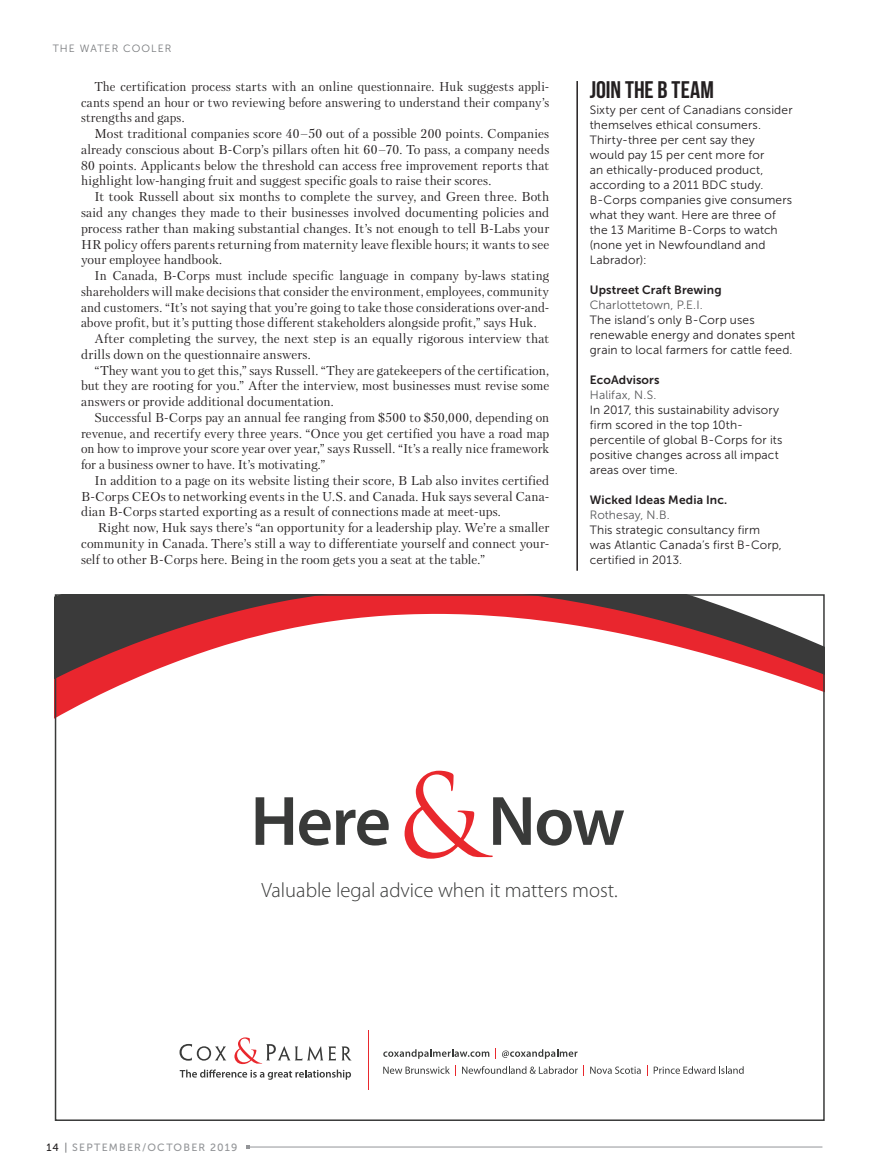
<style>
.page{position:relative;width:878px;height:1175px;background:#fff}
.page>*{position:absolute;margin:0;border:0;box-sizing:border-box;transform-origin:0 0}
.t1{font:600 70.5px "Myriad Pro";letter-spacing:-.02em;color:#393a39}
.t2{font:24px "Bebas Neue";color:#231f20;scale:1.04 1}
.t3{font:300 20.7px "Myriad Pro";color:#393a39}
.t4{font:12.75px/15.8px "Petersburg";letter-spacing:.01em;color:#231f20;text-align:justify}
.t5{font:12px/15px "Museo Sans 300";letter-spacing:.01em;color:#231f20}
.t6{font:12px "Museo Sans 700";letter-spacing:.01em;color:#231f20}
.t7{font:12px "Museo Sans 300";letter-spacing:.01em;color:#57585a}
.t8{font:10.5px "Museo Sans 500";letter-spacing:.115em;color:#939598}
.ABM_Byline{font:10.5px "Museo Sans 300";letter-spacing:.1em;color:#76787b}
.s1{color:#231f20}
.s2{color:#76787b}
</style>
<div class="page">
<hr style="left:247px;top:1146px;width:575px;height:1px;background:#939598">
<svg style="left:383px;top:1049px;width:106px;height:9px"></svg>
<svg style="left:502px;top:1049px;width:75px;height:9px"></svg>
<svg style="left:462px;top:1066px;width:115px;height:7px"></svg>
<svg style="left:590px;top:1066px;width:50px;height:7px"></svg>
<svg style="left:383px;top:1065px;width:73px;height:10px"></svg>
<svg style="left:653px;top:1066px;width:90px;height:7px"></svg>
<hr style="left:368px;top:1030px;width:1px;height:60px;background:#e9282d">
<svg style="left:179px;top:1037px;width:172px;height:42px"></svg>
<svg style="left:58px;top:597px;width:763px;height:262px"></svg>
<svg style="left:404px;top:770px;width:89px;height:88px"></svg>
<hr style="left:576px;top:81px;width:2px;height:490px;background:#231f20">
<p class="ABM_Byline" style="left:53px;top:43px;width:120px">THE WATER COOLER</p>
<p class="t4" style="left:81px;top:78px;width:470px;text-indent:14px">The certification process starts with an online questionnaire. Huk suggests appli&shy;cants spend an hour or two reviewing before answering to understand their company’s strengths and gaps.</p>
<p class="t4" style="left:81px;top:126px;width:470px;text-indent:14px">Most traditional companies score 40–50 out of a possible 200 points. Companies already conscious about B-Corp’s pillars often hit 60–70. To pass, a company needs 80 points. Applicants below the threshold can access free improvement reports that highlight low-hanging fruit and suggest specific goals to raise their scores.</p>
<p class="t4" style="left:81px;top:189px;width:470px;text-indent:14px">It took Russell about six months to complete the survey, and Green three. Both said any changes they made to their businesses involved documenting policies and process rather than making substantial changes. It’s not enough to tell B-Labs your HR policy offers parents returning from maternity leave flexible hours; it wants to see your employee handbook.</p>
<p class="t4" style="left:81px;top:267px;width:469px;text-indent:14px">In Canada, B-Corps must include specific language in company by-laws stating shareholders will make decisions that consider the environment, employees, community and customers. “It’s not saying that you’re going to take those considerations over-and&shy;above profit, but it’s putting those different stakeholders alongside profit,” says Huk.</p>
<p class="t4" style="left:81px;top:330px;width:470px;text-indent:14px">After completing the survey, the next step is an equally rigorous interview that drills down on the questionnaire answers.</p>
<p class="t4" style="left:81px;top:362px;width:469px;text-indent:14px">“They want you to get this,” says Russell. “They are gatekeepers of the certification, but they are rooting for you.” After the interview, most businesses must revise some answers or provide additional documentation.</p>
<p class="t4" style="left:81px;top:409px;width:470px;text-indent:14px">Successful B-Corps pay an annual fee ranging from $500 to $50,000, depending on revenue, and recertify every three years. “Once you get certified you have a road map on how to improve your score year over year,” says Russell. “It’s a really nice framework for a business owner to have. It’s motivating.”</p>
<p class="t4" style="left:81px;top:472px;width:470px;text-indent:14px">In addition to a page on its website listing their score, B Lab also invites certified B-Corps CEOs to networking events in the U.S. and Canada. Huk says several Cana&shy;dian B-Corps started exporting as a result of connections made at meet-ups.</p>
<p class="t4" style="left:81px;top:519px;width:470px;text-indent:17px">Right now, Huk says there’s “an opportunity for a leadership play. We’re a smaller community in Canada. There’s still a way to differentiate yourself and connect your&shy;self to other B-Corps here. Being in the room gets you a seat at the table.”</p>
<p class="t2" style="left:590px;top:76px;width:121px">JOIN THE B TEAM</p>
<p class="t5" style="left:590px;top:102px;width:204px">Sixty per cent of Canadians consider themselves ethical consumers.<br>Thirty-three per cent say they<br>would pay 15 per cent more for<br>an ethically-produced product, according to a 2011 BDC study.<br>B-Corps companies give consumers what they want. Here are three of the 13 Maritime B-Corps to watch (none yet in Newfoundland and<br>Labrador):</p>
<p class="t6" style="left:590px;top:283px;width:133px">Upstreet Craft Brewing</p>
<p class="t7" style="left:590px;top:298px;width:115px">Charlottetown, P.E.I.</p>
<p class="t5" style="left:590px;top:312px;width:207px">The island’s only B-Corp uses renewable energy and donates spent grain to local farmers for cattle feed.</p>
<p class="t6" style="left:590px;top:373px;width:71px">EcoAdvisors</p>
<p class="t7" style="left:590px;top:388px;width:68px">Halifax, N.S.</p>
<p class="t5" style="left:590px;top:402px;width:194px">In 2017, this sustainability advisory firm scored in the top 10th&shy;percentile of global B-Corps for its positive changes across all impact areas over time.</p>
<p class="t6" style="left:590px;top:493px;width:139px">Wicked Ideas Media Inc.</p>
<p class="t7" style="left:590px;top:508px;width:81px">Rothesay, N.B.</p>
<p class="t5" style="left:590px;top:522px;width:193px">This strategic consultancy firm was Atlantic Canada’s first B-Corp, certified in 2013.</p>
<p class="t1" style="left:250px;top:776px;width:142px">Here</p>
<p class="t1" style="left:488px;top:776px;width:138px">Now</p>
<p class="t3" style="left:261px;top:878px;width:358px">Valuable legal advice when it matters most.</p>
<p class="t8" style="left:46px;top:1141px;width:192px"><span class="s1">14</span> <span class="s2">|</span> SEPTEMBER/OCTOBER 2019</p>
</div>
